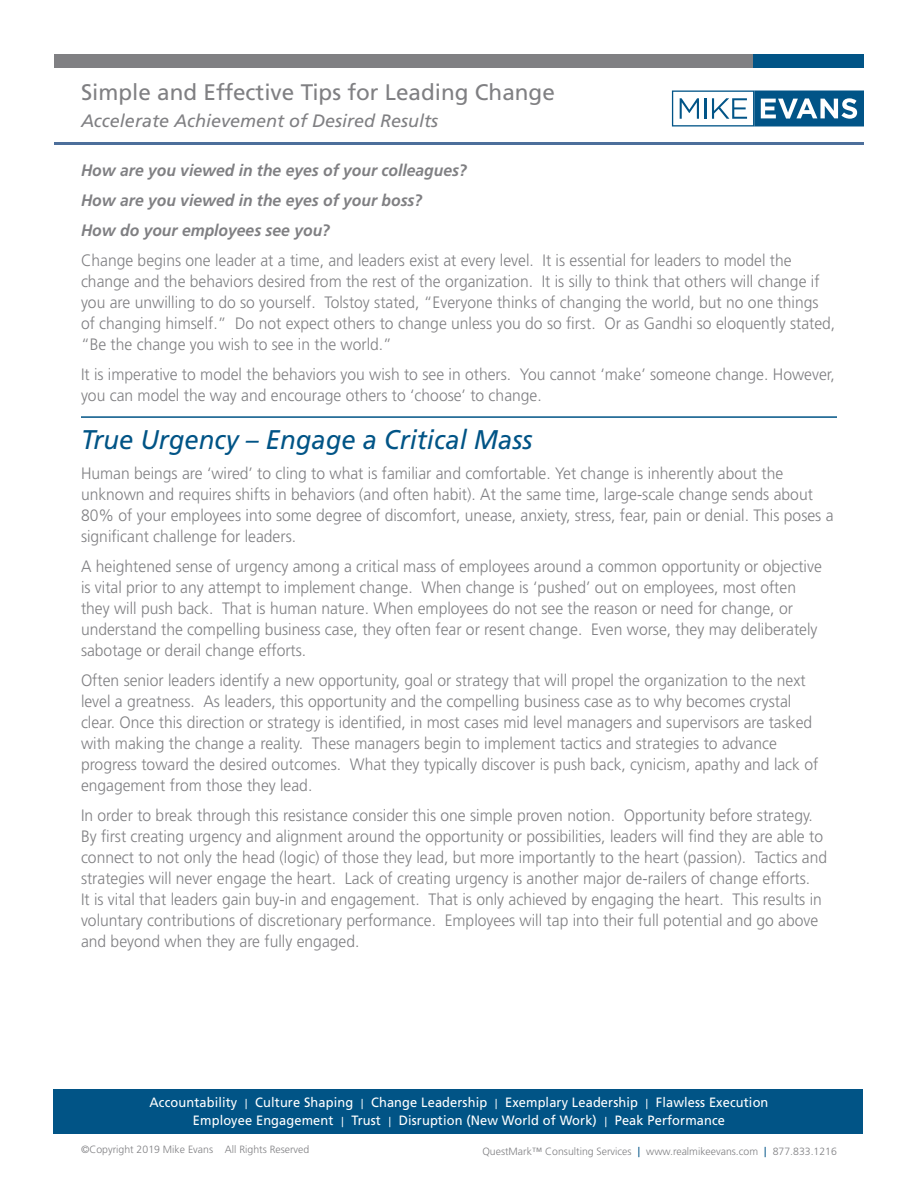
<style>
.page{position:relative;width:918px;height:1188px;background:#fff}
.page>*{position:absolute;margin:0;border:0;box-sizing:border-box;transform-origin:0 0}
.Header_with_rule{font:italic 27px "Frutiger";color:#015486;scale:.95 1}
.t1{font:22.5px "Frutiger";color:#808083}
.t2{font:italic 18px "Frutiger";color:#808083}
.Body{font:300 16.5px/21px "Frutiger";color:#808083;scale:.95 1}
.Body-2{font:italic 700 16.5px "Frutiger";color:#808083;scale:.95 1}
.t3{font:13.5px/18px "Frutiger";letter-spacing:.01em;color:#fff;text-align:center;scale:.95 1}
.t4{font:300 10.5px "Frutiger";color:#808083}
.s1{font-weight:300}
.s2{font-size:13.5px;color:#015486}
</style>
<div class="page">
<div style="left:53px;top:1089px;width:810px;height:45px;background:#015486"></div>
<hr style="left:54px;top:142px;width:809px;height:3px;background:#4d6f9b">
<hr style="left:81px;top:416px;width:756px;height:2px;background:#015486">
<svg style="left:672px;top:91px;width:192px;height:35px"></svg>
<div style="left:54px;top:54px;width:810px;height:14px;background:#808083"></div>
<div style="left:753px;top:54px;width:111px;height:14px;background:#015486"></div>
<p class="t1" style="left:81px;top:79px;width:475px">Simple and Effective Tips for Leading Change</p>
<p class="t2" style="left:81px;top:111px;width:359px">Accelerate Achievement of Desired Results</p>
<p class="Body-2" style="left:81px;top:161px;width:408px">How are you viewed in the eyes of your colleagues?</p>
<p class="Body-2" style="left:81px;top:191px;width:361px">How are you viewed in the eyes of your boss?</p>
<p class="Body-2" style="left:81px;top:221px;width:264px">How do your employees see you?</p>
<p class="Body" style="left:81px;top:250px;width:796px">Change begins one leader at a time, and leaders exist at every level. It is essential for leaders to model the change and the behaviors desired from the rest of the organization. It is silly to think that others will change if you are unwilling to do so yourself. Tolstoy stated, “Everyone thinks of changing the world, but no one things of changing himself.” Do not expect others to change unless you do so first. Or as Gandhi so eloquently stated, “Be the change you wish to see in the world.”</p>
<p class="Body" style="left:81px;top:364px;width:795px">It is imperative to model the behaviors you wish to see in others. You cannot ‘make’ someone change. However, you can model the way and encourage others to ‘choose’ to change.</p>
<p class="Header_with_rule" style="left:81px;top:424px;width:477px">True Urgency – Engage a Critical Mass</p>
<p class="Body" style="left:81px;top:463px;width:794px">Human beings are ‘wired’ to cling to what is familiar and comfortable. Yet change is inherently about the unknown and requires shifts in behaviors (and often habit). At the same time, large-scale change sends about 80% of your employees into some degree of discomfort, unease, anxiety, stress, fear, pain or denial. This poses a significant challenge for leaders.</p>
<p class="Body" style="left:81px;top:556px;width:781px">A heightened sense of urgency among a critical mass of employees around a common opportunity or objective is vital prior to any attempt to implement change. When change is ‘pushed’ out on employees, most often they will push back. That is human nature. When employees do not see the reason or need for change, or understand the compelling business case, they often fear or resent change. Even worse, they may deliberately sabotage or derail change efforts.</p>
<p class="Body" style="left:81px;top:670px;width:778px">Often senior leaders identify a new opportunity, goal or strategy that will propel the organization to the next level a greatness. As leaders, this opportunity and the compelling business case as to why becomes crystal clear. Once this direction or strategy is identified, in most cases mid level managers and supervisors are tasked with making the change a reality. These managers begin to implement tactics and strategies to advance progress toward the desired outcomes. What they typically discover is push back, cynicism, apathy and lack of engagement from those they lead.</p>
<p class="Body" style="left:81px;top:805px;width:787px">In order to break through this resistance consider this one simple proven notion. Opportunity before strategy.<br>By first creating urgency and alignment around the opportunity or possibilities, leaders will find they are able to connect to not only the head (logic) of those they lead, but more importantly to the heart (passion). Tactics and strategies will never engage the heart. Lack of creating urgency is another major de-railers of change efforts.<br>It is vital that leaders gain buy-in and engagement. That is only achieved by engaging the heart. This results in voluntary contributions of discretionary performance. Employees will tap into their full potential and go above and beyond when they are fully engaged.</p>
<p class="t3" style="left:150px;top:1093px;width:653px">Accountability <span class="s1">|</span> Culture Shaping <span class="s1">|</span> Change Leadership <span class="s1">|</span> Exemplary Leadership <span class="s1">|</span> Flawless Execution<br>Employee Engagement <span class="s1">|</span> Trust <span class="s1">|</span> Disruption (New World of Work) <span class="s1">|</span> Peak Performance</p>
<p class="t4" style="left:81px;top:1143px;width:230px">©Copyright 2019 Mike Evans All Rights Reserved</p>
<p class="t4" style="left:773px;top:1146px;width:66px">877.833.1216</p>
<p class="t4" style="left:482px;top:1146px;width:286px">QuestMark™ Consulting Services <span class="s2">|</span> www.realmikeevans.com <span class="s2">|</span></p>
</div>
